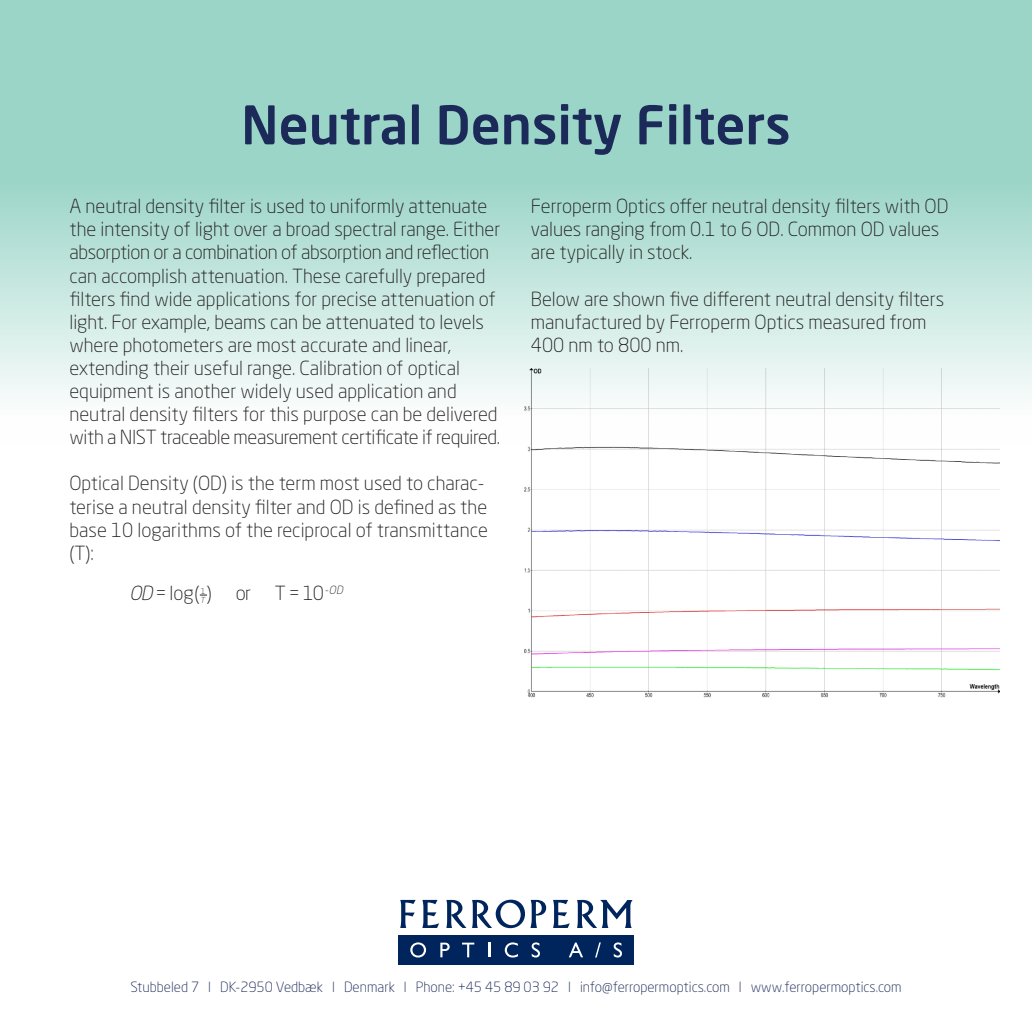
<style>
.page{position:relative;width:1032px;height:1032px;background:#fff}
.page>*{position:absolute;margin:0;border:0;box-sizing:border-box;transform-origin:0 0}
.t1{font:500 52.5px "Neo Sans Std";color:#1c2a59}
.t2{font:300 19.25px/23.1px "Neo Sans Std";color:#231f20}
.t3{font:300 14px "Neo Sans Std";color:#1c2a59}
.t4{font:300 8.22px/9.3px "Neo Sans Std";color:#231f20}
.s1{font-style:italic}
</style>
<div class="page">
<svg style="left:0;top:0;width:1032px;height:409px;background:#b2ded4"></svg>
<svg style="left:400px;top:900px;width:16px;height:28px"></svg>
<svg style="left:422px;top:900px;width:17px;height:28px"></svg>
<svg style="left:446px;top:900px;width:20px;height:28px"></svg>
<svg style="left:472px;top:900px;width:74px;height:28px"></svg>
<svg style="left:553px;top:900px;width:17px;height:28px"></svg>
<svg style="left:577px;top:900px;width:56px;height:28px"></svg>
<div style="left:398px;top:934px;width:236px;height:30px;background:#00255d"></div>
<svg style="left:410px;top:942px;width:16px;height:15px"></svg>
<svg style="left:440px;top:942px;width:10px;height:15px"></svg>
<svg style="left:462px;top:942px;width:12px;height:15px"></svg>
<svg style="left:488px;top:942px;width:2px;height:15px"></svg>
<svg style="left:505px;top:942px;width:13px;height:15px"></svg>
<svg style="left:532px;top:942px;width:8px;height:15px"></svg>
<svg style="left:569px;top:942px;width:14px;height:15px"></svg>
<svg style="left:595px;top:942px;width:6px;height:15px"></svg>
<svg style="left:614px;top:942px;width:8px;height:15px"></svg>
<img style="left:524px;top:369px;width:475px;height:328px">
<p class="t1" style="left:241px;top:92px;width:551px">Neutral Density Filters</p>
<p class="t2" style="left:69px;top:194px;width:432px">A neutral density filter is used to uniformly attenuate the intensity of light over a broad spectral range. Either absorption or a combination of absorption and reflection can accomplish attenuation. These carefully prepared filters find wide applications for precise attenuation of light. For example, beams can be attenuated to levels where photometers are most accurate and linear, extending their useful range. Calibration of optical equipment is another widely used application and neutral density filters for this purpose can be delivered with a NIST traceable measurement certificate if required.</p>
<p class="t2" style="left:69px;top:472px;width:420px">Optical Density (OD) is the term most used to charac&shy;terise a neutral density filter and OD is defined as the base 10 logarithms of the reciprocal of transmittance (T):</p>
<p class="t2" style="left:129px;top:581px;width:218px"><span class="s1">OD</span> = log( ) or T = 10 <sup>-OD</sup></p>
<p class="t4" style="left:200px;top:586px;width:8px">1<br><span class="s1">T</span></p>
<p class="t2" style="left:531px;top:194px;width:419px">Ferroperm Optics offer neutral density filters with OD values ranging from 0.1 to 6 OD. Common OD values are typically in stock.</p>
<p class="t2" style="left:531px;top:287px;width:415px">Below are shown five different neutral density filters manufactured by Ferroperm Optics measured from<br>400 nm to 800 nm.</p>
<p class="t3" style="left:130px;top:979px;width:773px">Stubbeled 7 l DK-2950 Vedbæk l Denmark l Phone: +45 45 89 03 92 l info@ferropermoptics.com l www.ferropermoptics.com</p>
</div>
